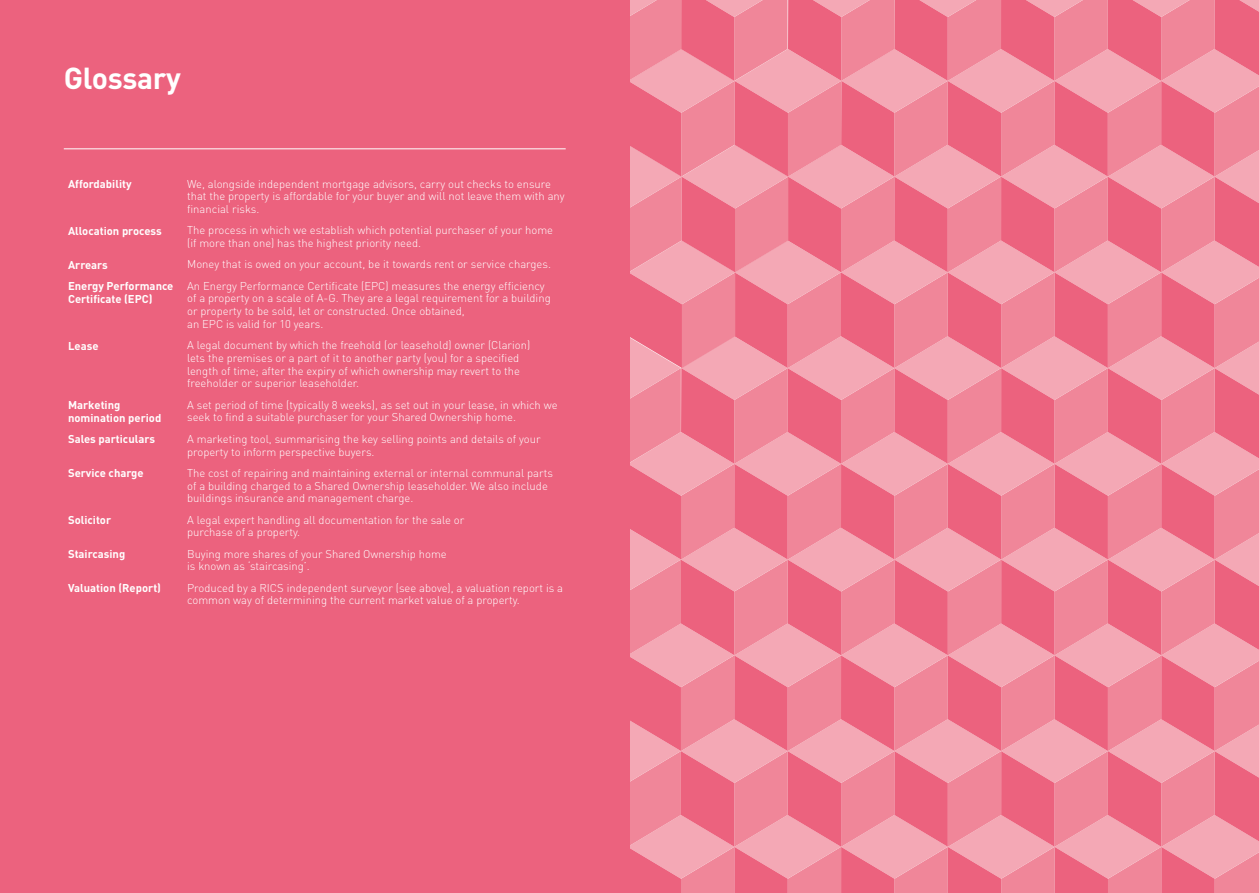
<style>
.page{position:relative;width:1259px;height:893px;background:#fff}
.page>*{position:absolute;margin:0;border:0;box-sizing:border-box;transform-origin:0 0}
.t1{font:700 30px "DIN";letter-spacing:-.01em;color:#fff}
.t2{font:300 11.25px/12.8px "DIN";color:#fff}
.t3{font:700 11.25px/12.8px "DIN";color:#fff}
</style>
<div class="page">
<svg style="left:629px;top:0;width:630px;height:893px;background:#ef8196"></svg>
<div style="left:0;top:0;width:629px;height:893px;background:#ec627e"></div>
<hr style="left:64px;top:149px;width:502px;height:1px;background:#fff">
<h1 class="t1" style="left:64px;top:58px;width:119px">Glossary</h1>
<p class="t3" style="left:68px;top:177px;width:65px">Affordability</p>
<p class="t2" style="left:187px;top:177px;width:379px">We, alongside independent mortgage advisors, carry out checks to ensure that the property is affordable for your buyer and will not leave them with any financial risks.</p>
<p class="t3" style="left:68px;top:224px;width:95px">Allocation process</p>
<p class="t2" style="left:187px;top:224px;width:367px">The process in which we establish which potential purchaser of your home (if more than one) has the highest priority need.</p>
<p class="t3" style="left:68px;top:258px;width:41px">Arrears</p>
<p class="t2" style="left:187px;top:258px;width:365px">Money that is owed on your account, be it towards rent or service charges.</p>
<p class="t3" style="left:68px;top:279px;width:107px">Energy Performance<br>Certificate (EPC)</p>
<p class="t2" style="left:187px;top:279px;width:365px">An Energy Performance Certificate (EPC) measures the energy efficiency of a property on a scale of A-G. They are a legal requirement for a building or property to be sold, let or constructed. Once obtained,<br>an EPC is valid for 10 years.</p>
<p class="t3" style="left:68px;top:339px;width:32px">Lease</p>
<p class="t2" style="left:187px;top:339px;width:345px">A legal document by which the freehold (or leasehold) owner (Clarion) lets the premises or a part of it to another party (you) for a specified length of time; after the expiry of which ownership may revert to the freeholder or superior leaseholder.</p>
<p class="t3" style="left:68px;top:398px;width:95px">Marketing nomination period</p>
<p class="t2" style="left:187px;top:398px;width:372px">A set period of time (typically 8 weeks), as set out in your lease, in which we seek to find a suitable purchaser for your Shared Ownership home.</p>
<p class="t3" style="left:68px;top:432px;width:89px">Sales particulars</p>
<p class="t2" style="left:187px;top:432px;width:355px">A marketing tool, summarising the key selling points and details of your property to inform perspective buyers.</p>
<p class="t3" style="left:68px;top:466px;width:77px">Service charge</p>
<p class="t2" style="left:187px;top:466px;width:367px">The cost of repairing and maintaining external or internal communal parts of a building charged to a Shared Ownership leaseholder. We also include buildings insurance and management charge.</p>
<p class="t3" style="left:68px;top:513px;width:45px">Solicitor</p>
<p class="t2" style="left:187px;top:513px;width:279px">A legal expert handling all documentation for the sale or purchase of a property.</p>
<p class="t3" style="left:68px;top:547px;width:59px">Staircasing</p>
<p class="t2" style="left:187px;top:547px;width:261px">Buying more shares of your Shared Ownership home is known as ‘staircasing’.</p>
<p class="t3" style="left:68px;top:581px;width:94px">Valuation (Report)</p>
<p class="t2" style="left:187px;top:581px;width:377px">Produced by a RICS independent surveyor (see above), a valuation report is a common way of determining the current market value of a property.</p>
</div>
